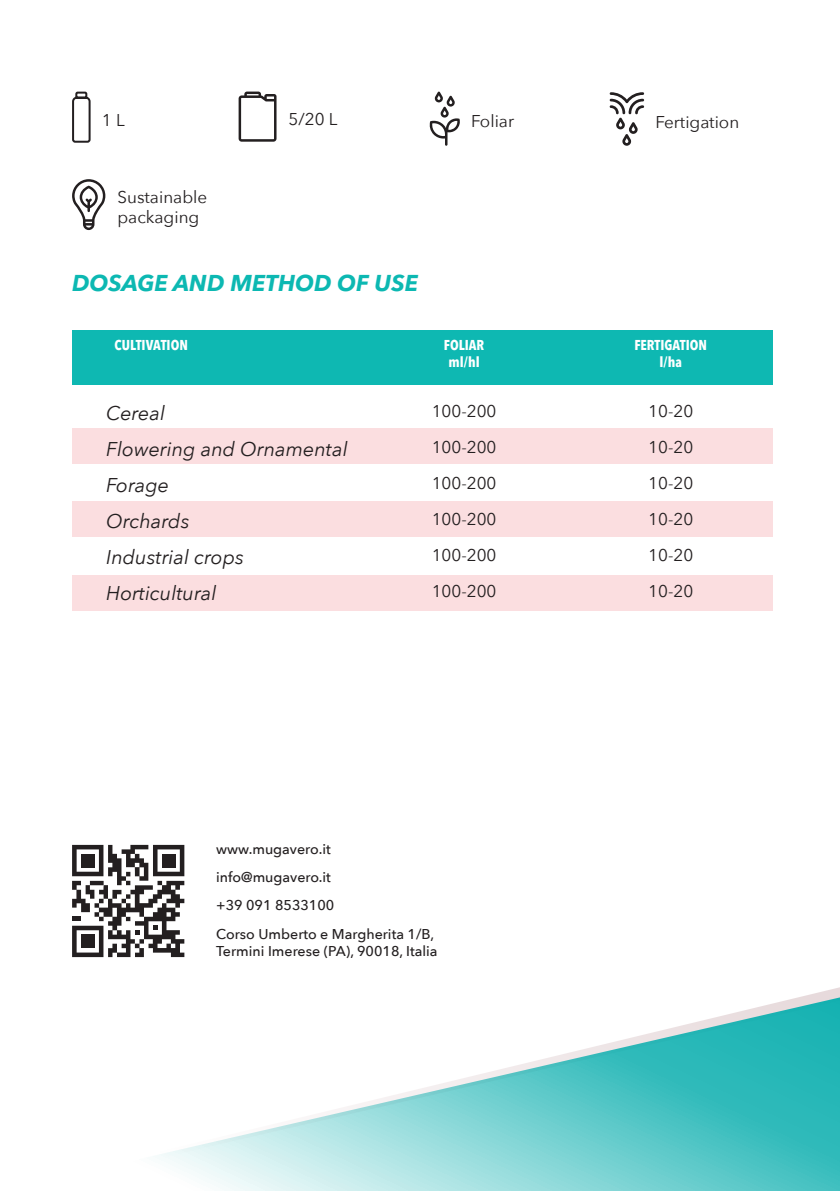
<style>
.page{position:relative;width:840px;height:1191px;background:#fff}
.page>*{position:absolute;margin:0;border:0;box-sizing:border-box;transform-origin:0 0}
.t1{font:italic 700 22.8px "Avenir Next Cyr";color:#0cb8b2}
.t2{font:italic 19.8px "Avenir Next";color:#231f20}
.t3{font:17px "Avenir Next";color:#231f20}
.t4{font:500 14.2px/28.4px "Avenir Next";color:#231f20}
.t5{font:700 condensed 14.2px "Avenir Next LT Pro";color:#fff}
</style>
<div class="page">
<svg style="left:72px;top:844px;width:767px;height:347px"></svg>
<svg style="left:72px;top:179px;width:33px;height:51px"></svg>
<svg style="left:238px;top:92px;width:38px;height:50px"></svg>
<svg style="left:609px;top:92px;width:34px;height:54px"></svg>
<div style="left:72px;top:575px;width:700px;height:36px;background:#fbdee0"></div>
<div style="left:72px;top:330px;width:700px;height:54px;background:#0cb8b2"></div>
<div style="left:72px;top:428px;width:700px;height:36px;background:#fbdee0"></div>
<div style="left:72px;top:501px;width:700px;height:36px;background:#fbdee0"></div>
<svg style="left:72px;top:845px;width:112px;height:112px"></svg>
<div style="left:81px;top:854px;width:13px;height:13px;background:#231f20"></div>
<div style="left:162px;top:854px;width:13px;height:13px;background:#231f20"></div>
<div style="left:81px;top:934px;width:13px;height:14px;background:#231f20"></div>
<svg style="left:429px;top:92px;width:31px;height:54px"></svg>
<svg style="left:72px;top:91px;width:19px;height:52px"></svg>
<p class="t3" style="left:288px;top:109px;width:50px">5/20 L</p>
<p class="t3" style="left:655px;top:111px;width:85px">Fertigation</p>
<p class="t3" style="left:102px;top:110px;width:24px">1 L</p>
<p class="t3" style="left:471px;top:111px;width:44px">Foliar</p>
<p class="t3" style="left:117px;top:187px;width:91px">Sustainable</p>
<p class="t3" style="left:117px;top:207px;width:83px">packaging</p>
<p class="t1" style="left:72px;top:269px;width:347px">DOSAGE AND METHOD OF USE</p>
<p class="t5" style="left:114px;top:337px;width:75px">CULTIVATION</p>
<p class="t5" style="left:634px;top:336px;width:74px">FERTIGATION</p>
<p class="t5" style="left:659px;top:354px;width:24px">l/ha</p>
<p class="t3" style="left:431px;top:401px;width:66px">100-200</p>
<p class="t3" style="left:431px;top:437px;width:66px">100-200</p>
<p class="t3" style="left:431px;top:473px;width:66px">100-200</p>
<p class="t3" style="left:431px;top:509px;width:66px">100-200</p>
<p class="t3" style="left:431px;top:545px;width:66px">100-200</p>
<p class="t3" style="left:431px;top:581px;width:66px">100-200</p>
<p class="t5" style="left:443px;top:336px;width:42px">FOLIAR</p>
<p class="t5" style="left:448px;top:354px;width:33px">ml/hl</p>
<p class="t3" style="left:648px;top:401px;width:46px">10-20</p>
<p class="t3" style="left:648px;top:437px;width:46px">10-20</p>
<p class="t3" style="left:648px;top:473px;width:46px">10-20</p>
<p class="t3" style="left:648px;top:509px;width:46px">10-20</p>
<p class="t3" style="left:648px;top:545px;width:46px">10-20</p>
<p class="t3" style="left:648px;top:581px;width:46px">10-20</p>
<p class="t2" style="left:106px;top:396px;width:60px">Cereal</p>
<p class="t2" style="left:106px;top:432px;width:243px">Flowering and Ornamental</p>
<p class="t2" style="left:106px;top:468px;width:64px">Forage</p>
<p class="t2" style="left:106px;top:504px;width:85px">Orchards</p>
<p class="t2" style="left:106px;top:540px;width:139px">Industrial crops</p>
<p class="t2" style="left:106px;top:576px;width:111px">Horticultural</p>
<p class="t4" style="left:216px;top:834px;width:116px">www.mugavero.it info@mugavero.it</p>
<p class="t4" style="left:216px;top:890px;width:119px">+39 091 8533100</p>
<p class="t4" style="left:216px;top:925px;width:223px;line-height:17px">Corso Umberto e Margherita 1/B,<br>Termini Imerese (PA), 90018, Italia</p>
</div>
